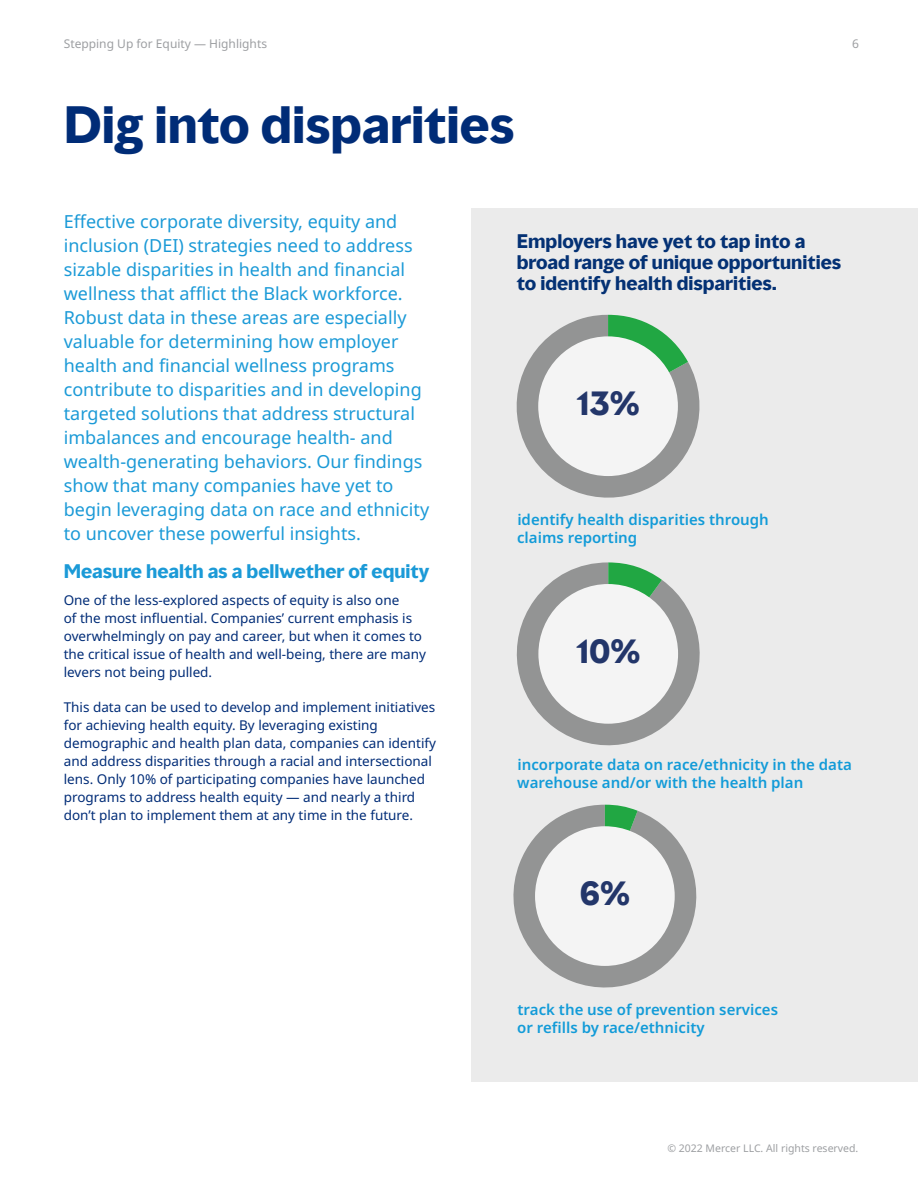
<style>
.page{position:relative;width:918px;height:1188px;background:#fff}
.page>*{position:absolute;margin:0;border:0;box-sizing:border-box;transform-origin:0 0}
.t1{font:700 48px "MMC Display";color:#002c77}
.t2{font:700 31.35px "MMC Display";color:#23366a}
.Body_copy{font:18px/24px "Noto Sans";color:#1b9ad7}
.t3{font:700 18px/21px "MMC Display";color:#043174}
.Body_copy-2{font:700 18px "MMC Display";color:#1b9ad7}
.t4{font:600 15px/18px "Noto Sans";color:#129bd8}
.Body_copy-3{font:13.5px/18px "Noto Sans";color:#002c77}
.t5{font:12px "Noto Sans";color:#9d9fa2}
.t6{font:10.5px "Noto Sans";color:#9d9fa2}
</style>
<div class="page">
<div style="left:472px;top:209px;width:446px;height:873px;background:#ebebeb"></div>
<svg style="left:516px;top:315px;width:184px;height:183px"></svg>
<div style="left:538px;top:336px;width:140px;height:140px;background:#f4f4f4;border-radius:50%"></div>
<svg style="left:516px;top:562px;width:184px;height:184px"></svg>
<div style="left:538px;top:584px;width:140px;height:140px;background:#f4f4f4;border-radius:50%"></div>
<svg style="left:513px;top:805px;width:184px;height:183px"></svg>
<div style="left:535px;top:826px;width:140px;height:140px;background:#f4f4f4;border-radius:50%"></div>
<p class="t5" style="left:64px;top:35px;width:205px">Stepping Up for Equity — Highlights</p>
<p class="t5" style="left:852px;top:35px;width:8px">6</p>
<h1 class="t1" style="left:64px;top:93px;width:452px">Dig into disparities</h1>
<p class="Body_copy" style="left:64px;top:210px;width:367px">Effective corporate diversity, equity and inclusion (DEI) strategies need to address sizable disparities in health and financial wellness that afflict the Black workforce.<br>Robust data in these areas are especially valuable for determining how employer health and financial wellness programs contribute to disparities and in developing targeted solutions that address structural imbalances and encourage health- and wealth-generating behaviors. Our findings show that many companies have yet to begin leveraging data on race and ethnicity to uncover these powerful insights.</p>
<p class="Body_copy-2" style="left:64px;top:560px;width:367px">Measure health as a bellwether of equity</p>
<p class="Body_copy-3" style="left:64px;top:591px;width:364px">One of the less-explored aspects of equity is also one<br>of the most influential. Companies’ current emphasis is overwhelmingly on pay and career, but when it comes to the critical issue of health and well-being, there are many levers not being pulled.</p>
<p class="Body_copy-3" style="left:64px;top:698px;width:374px">This data can be used to develop and implement initiatives for achieving health equity. By leveraging existing demographic and health plan data, companies can identify and address disparities through a racial and intersectional lens. Only 10% of participating companies have launched programs to address health equity — and nearly a third don’t plan to implement them at any time in the future.</p>
<p class="t3" style="left:517px;top:231px;width:326px">Employers have yet to tap into a broad range of unique opportunities to identify health disparities.</p>
<p class="t2" style="left:576px;top:383px;width:65px">13%</p>
<p class="t4" style="left:517px;top:511px;width:253px">identify health disparities through claims reporting</p>
<p class="t2" style="left:576px;top:631px;width:66px">10%</p>
<p class="t4" style="left:517px;top:756px;width:336px">incorporate data on race/ethnicity in the data warehouse and/or with the health plan</p>
<p class="t2" style="left:580px;top:873px;width:52px">6%</p>
<p class="t4" style="left:517px;top:1001px;width:262px">track the use of prevention services or refills by race/ethnicity</p>
<p class="t6" style="left:667px;top:1141px;width:193px">© 2022 Mercer LLC. All rights reserved.</p>
</div>
